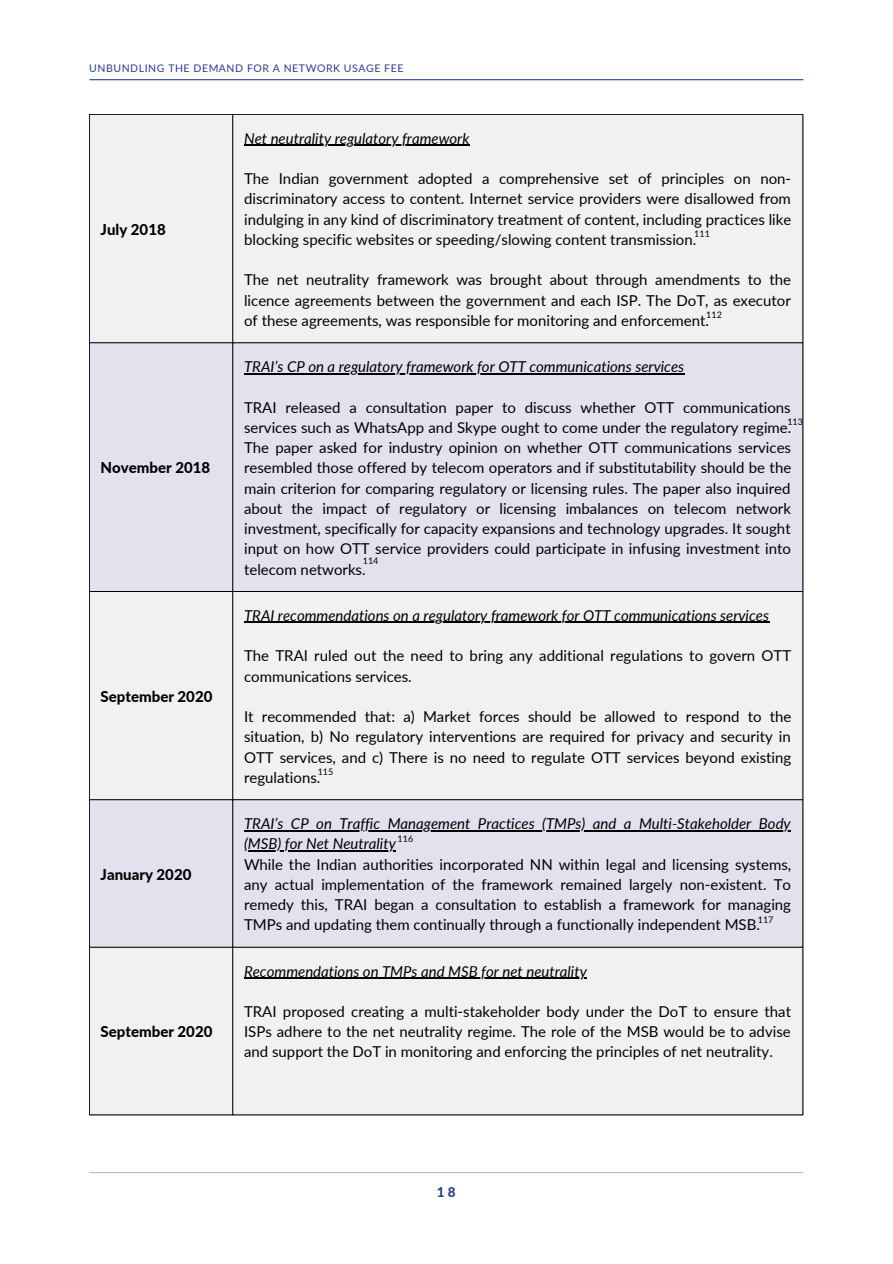
<style>
.page{position:relative;width:893px;height:1264px;background:#fff}
.page>*{position:absolute;margin:0;border:0;box-sizing:border-box;transform-origin:0 0}
.t1{font:15px/20.2px "Lato";color:#000;text-align:justify}
.t2{font:italic 15px/20.2px "Lato";color:#000}
.t3{font:800 15px "Lato";color:#000}
.t4{font:800 13.5px "Lato";color:#253f8e}
.t5{font:10.5px "Lato";letter-spacing:.055em;color:#253f8e}
.t6{font:9px "Lato";color:#000}
</style>
<div class="page">
<hr style="left:90px;top:1171px;width:712px;height:2px;background:#253f8e">
<hr style="left:90px;top:79px;width:712px;height:1px;background:#253f8e">
<div style="left:90px;top:115px;width:713px;height:1000px;background:#f1f1f1"></div>
<svg style="left:90px;top:343px;width:712px;height:604px;fill:#e2e2ef"></svg>
<hr style="left:244px;top:145px;width:225px;height:1px;background:#000">
<hr style="left:244px;top:373px;width:440px;height:1px;background:#000">
<hr style="left:244px;top:622px;width:525px;height:1px;background:#000">
<hr style="left:244px;top:830px;width:546px;height:1px;background:#000">
<hr style="left:244px;top:850px;width:152px;height:1px;background:#000">
<hr style="left:244px;top:977px;width:343px;height:1px;background:#000">
<hr style="left:89px;top:114px;width:1px;height:1000px;background:#000">
<hr style="left:232px;top:114px;width:1px;height:1000px;background:#000">
<hr style="left:802px;top:114px;width:1px;height:1000px;background:#000">
<hr style="left:89px;top:114px;width:713px;height:1px;background:#000">
<hr style="left:89px;top:342px;width:713px;height:1px;background:#000">
<hr style="left:89px;top:591px;width:713px;height:1px;background:#000">
<hr style="left:89px;top:799px;width:713px;height:1px;background:#000">
<hr style="left:89px;top:947px;width:713px;height:1px;background:#000">
<hr style="left:89px;top:1114px;width:713px;height:1px;background:#000">
<p class="t5" style="left:89px;top:62px;width:315px">UNBUNDLING THE DEMAND FOR A NETWORK USAGE FEE</p>
<p class="t3" style="left:101px;top:220px;width:67px">July 2018</p>
<p class="t3" style="left:101px;top:458px;width:111px">November 2018</p>
<p class="t3" style="left:101px;top:687px;width:113px">September 2020</p>
<p class="t3" style="left:101px;top:864px;width:92px">January 2020</p>
<p class="t3" style="left:101px;top:1022px;width:113px">September 2020</p>
<p class="t2" style="left:244px;top:128px;width:227px">Net neutrality regulatory framework</p>
<p class="t1" style="left:244px;top:168px;width:549px">The Indian government adopted a comprehensive set of principles on non&shy;discriminatory access to content. Internet service providers were disallowed from indulging in any kind of discriminatory treatment of content, including practices like blocking specific websites or speeding/slowing content transmission.</p>
<p class="t1" style="left:244px;top:269px;width:548px">The net neutrality framework was brought about through amendments to the licence agreements between the government and each ISP. The DoT, as executor of these agreements, was responsible for monitoring and enforcement.</p>
<p class="t6" style="left:694px;top:228px;width:17px">111</p>
<p class="t6" style="left:706px;top:309px;width:17px">112</p>
<p class="t2" style="left:244px;top:356px;width:441px">TRAI’s CP on a regulatory framework for OTT communications services</p>
<p class="t1" style="left:244px;top:396px;width:548px">TRAI released a consultation paper to discuss whether OTT communications services such as WhatsApp and Skype ought to come under the regulatory regime.<br>The paper asked for industry opinion on whether OTT communications services resembled those offered by telecom operators and if substitutability should be the main criterion for comparing regulatory or licensing rules. The paper also inquired about the impact of regulatory or licensing imbalances on telecom network investment, specifically for capacity expansions and technology upgrades. It sought input on how OTT service providers could participate in infusing investment into telecom networks.</p>
<p class="t6" style="left:787px;top:415px;width:17px">113</p>
<p class="t6" style="left:363px;top:555px;width:17px">114</p>
<p class="t2" style="left:244px;top:605px;width:526px">TRAI recommendations on a regulatory framework for OTT communications services</p>
<p class="t1" style="left:244px;top:645px;width:548px">The TRAI ruled out the need to bring any additional regulations to govern OTT communications services.</p>
<p class="t1" style="left:244px;top:706px;width:549px">It recommended that: a) Market forces should be allowed to respond to the situation, b) No regulatory interventions are required for privacy and security in OTT services, and c) There is no need to regulate OTT services beyond existing regulations.</p>
<p class="t6" style="left:318px;top:766px;width:17px">115</p>
<p class="t2" style="left:244px;top:813px;width:548px">TRAI’s CP on Traffic Management Practices (TMPs) and a Multi-Stakeholder Body (MSB) for Net Neutrality</p>
<p class="t1" style="left:244px;top:853px;width:548px">While the Indian authorities incorporated NN within legal and licensing systems, any actual implementation of the framework remained largely non-existent. To remedy this, TRAI began a consultation to establish a framework for managing TMPs and updating them continually through a functionally independent MSB.</p>
<p class="t6" style="left:397px;top:832px;width:17px">116</p>
<p class="t6" style="left:757px;top:913px;width:17px">117</p>
<p class="t2" style="left:244px;top:960px;width:344px">Recommendations on TMPs and MSB for net neutrality</p>
<p class="t1" style="left:244px;top:1001px;width:548px">TRAI proposed creating a multi-stakeholder body under the DoT to ensure that ISPs adhere to the net neutrality regime. The role of the MSB would be to advise and support the DoT in monitoring and enforcing the principles of net neutrality.</p>
<p class="t4" style="left:437px;top:1183px;width:20px">18</p>
</div>
